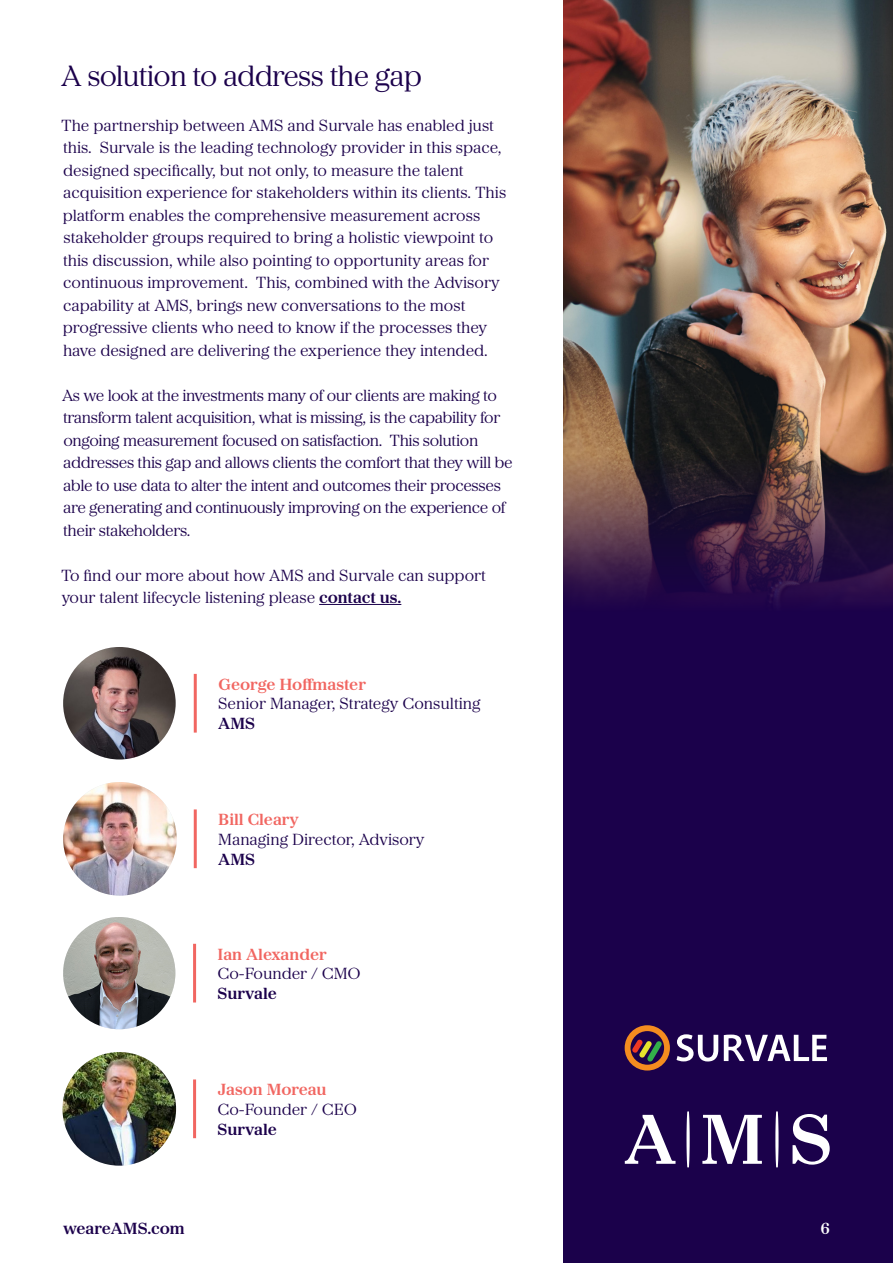
<style>
.page{position:relative;width:893px;height:1263px;background:#fff}
.page>*{position:absolute;margin:0;border:0;box-sizing:border-box;transform-origin:0 0}
.Sub_head_1{font:30px "Italian Plate No 4 Expanded";letter-spacing:-.025em;color:#1b014b}
.Body{font:16.5px/22.5px "Italian Plate No 4 Expanded";color:#1b014b}
.Body-2{font:16.5px/22.5px "Italian Plate No 4 Expanded";letter-spacing:-.02em;color:#1b014b}
.t1{font:700 16.5px "Italian Plate No 4 Expanded";color:#1b014b}
.t2{font:700 16.5px "Italian Plate No 4 Expanded";color:#fff}
.s1{font-weight:700}
.s2{font-weight:700;color:#f16661}
</style>
<div class="page">
<div style="left:563px;top:536px;width:330px;height:727px;background:#1b014b"></div>
<img style="left:563px;top:0;width:330px;height:455px">
<hr style="left:319px;top:604px;width:82px;height:1px;background:#1b014b">
<svg style="left:563px;top:455px;width:330px;height:150px"></svg>
<svg style="left:686px;top:1111px;width:4px;height:56px"></svg>
<svg style="left:775px;top:1111px;width:3px;height:56px"></svg>
<svg style="left:625px;top:1115px;width:50px;height:49px"></svg>
<svg style="left:702px;top:1115px;width:60px;height:49px"></svg>
<svg style="left:792px;top:1114px;width:38px;height:51px"></svg>
<svg style="left:625px;top:1025px;width:45px;height:45px"></svg>
<svg style="left:676px;top:1034px;width:42px;height:27px"></svg>
<svg style="left:724px;top:1034px;width:103px;height:27px"></svg>
<hr style="left:194px;top:809px;width:3px;height:59px;background:#f16661">
<img style="left:63px;top:782px;width:114px;height:114px;border-radius:57px">
<hr style="left:193px;top:944px;width:3px;height:58px;background:#f16661">
<img style="left:63px;top:917px;width:112px;height:112px;border-radius:56px">
<hr style="left:194px;top:674px;width:3px;height:59px;background:#f16661">
<img style="left:63px;top:647px;width:113px;height:112px;border-radius:56px">
<hr style="left:193px;top:1079px;width:3px;height:59px;background:#f16661">
<img style="left:62px;top:1052px;width:114px;height:114px;border-radius:57px">
<p class="Sub_head_1" style="left:61px;top:58px;width:362px">A solution to address the gap</p>
<p class="Body" style="left:61px;top:114px;width:447px">The partnership between AMS and Survale has enabled just this. Survale is the leading technology provider in this space, designed specifically, but not only, to measure the talent acquisition experience for stakeholders within its clients. This platform enables the comprehensive measurement across stakeholder groups required to bring a holistic viewpoint to this discussion, while also pointing to opportunity areas for continuous improvement. This, combined with the Advisory capability at AMS, brings new conversations to the most progressive clients who need to know if the processes they have designed are delivering the experience they intended.</p>
<p class="Body-2" style="left:62px;top:384px;width:452px">As we look at the investments many of our clients are making to transform talent acquisition, what is missing, is the capability for ongoing measurement focused on satisfaction. This solution addresses this gap and allows clients the comfort that they will be able to use data to alter the intent and outcomes their processes are generating and continuously improving on the experience of their stakeholders.</p>
<p class="Body" style="left:61px;top:564px;width:426px">To find our more about how AMS and Survale can support your talent lifecycle listening please <span class="s1">contact us.</span></p>
<p class="Body" style="left:218px;top:674px;width:264px;line-height:19.8px"><span class="s2">George Hoffmaster<br></span>Senior Manager, Strategy Consulting<br><span class="s1">AMS</span></p>
<p class="Body" style="left:218px;top:810px;width:208px;line-height:19.8px"><span class="s2">Bill Cleary<br></span>Managing Director, Advisory<br><span class="s1">AMS</span></p>
<p class="Body" style="left:218px;top:944px;width:145px;line-height:19.8px"><span class="s2">Ian Alexander<br></span>Co-Founder / CMO<br><span class="s1">Survale</span></p>
<p class="Body" style="left:218px;top:1080px;width:141px;line-height:19.8px"><span class="s2">Jason Moreau<br></span>Co-Founder / CEO<br><span class="s1">Survale</span></p>
<p class="t1" style="left:63px;top:1218px;width:123px">weareAMS.com</p>
<p class="t2" style="left:820px;top:1218px;width:11px">6</p>
</div>
